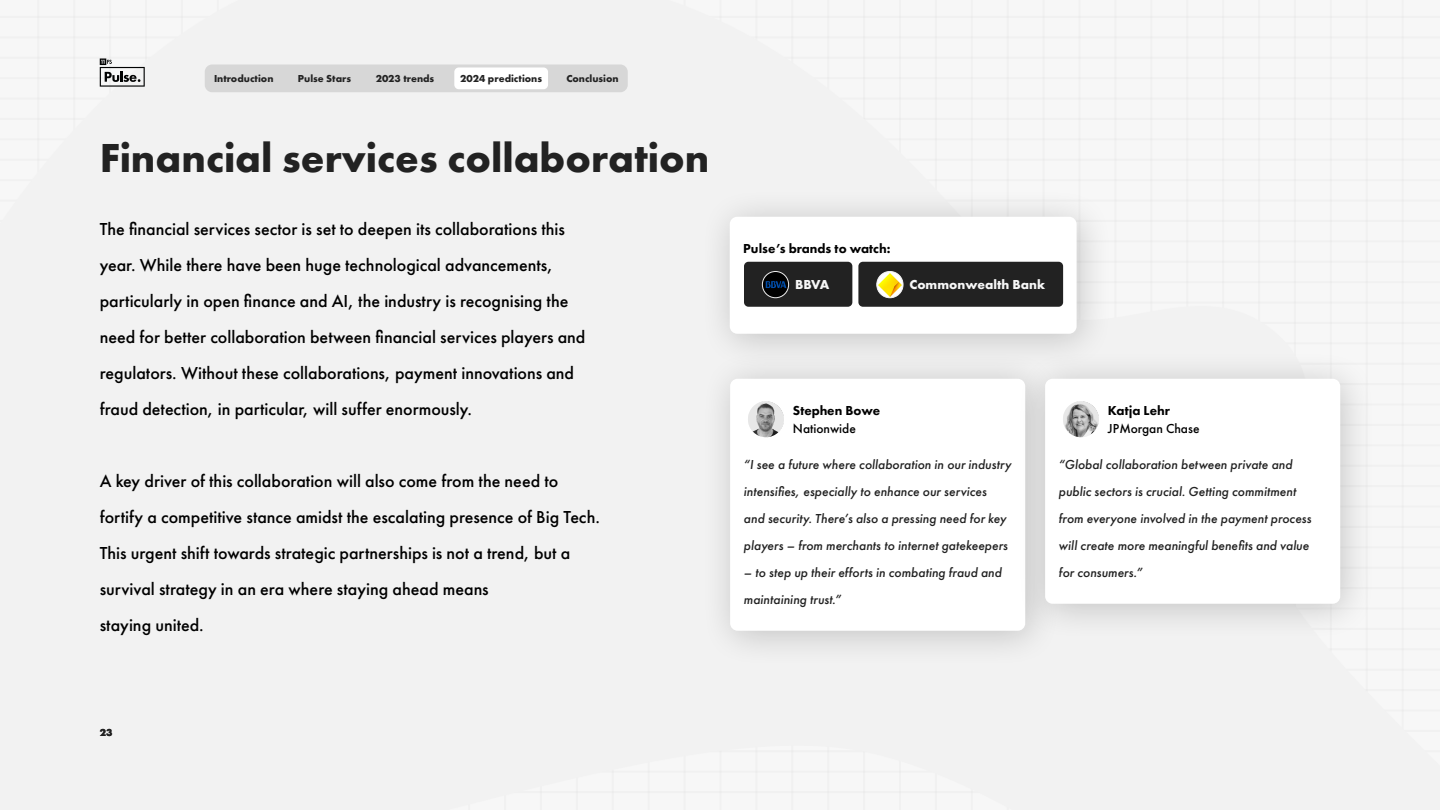
<style>
.page{position:relative;width:1440px;height:810px;background:#f7f7f7}
.page>*{position:absolute;margin:0;border:0;box-sizing:border-box;transform-origin:0 0}
.t1{font:700 42px "Futura PT";color:#222}
.t2{font:500 18px/36px "Futura PT";color:#000}
.t3{font:italic 500 13.5px/27px "Futura PT";color:#222}
.t4{font:800 13.5px "Futura PT";color:#000}
.t5{font:500 13.5px "Futura PT";color:#000}
.t6{font:700 13.5px "Futura PT";color:#f7f7f7}
.t7{font:700 10.5px "Futura PT";color:#222}
</style>
<div class="page">
<svg style="left:100px;top:59px;width:45px;height:28px"></svg>
<div style="left:208px;top:68px;width:417px;height:21px;background:#d7d7d7;border-radius:4px"></div>
<div style="left:205px;top:64px;width:423px;height:28px;border:6px solid #d7d7d7;border-radius:4px"></div>
<div style="left:208px;top:68px;width:72px;height:20px;background:#d7d7d7;border-radius:4px"></div>
<div style="left:292px;top:67px;width:65px;height:21px;background:#d7d7d7;border-radius:4px"></div>
<div style="left:368px;top:67px;width:74px;height:21px;background:#d7d7d7;border-radius:4px"></div>
<div style="left:560px;top:67px;width:65px;height:21px;background:#d7d7d7;border-radius:4px"></div>
<div style="left:454px;top:67px;width:94px;height:22px;background:#fff;border-radius:4px"></div>
<div style="left:700px;top:349px;width:363px;height:319px;background:#000;opacity:.2"></div>
<div style="left:730px;top:379px;width:295px;height:252px;background:#fff;border-radius:8px"></div>
<img style="left:748px;top:401px;width:36px;height:36px;border-radius:18px">
<div style="left:1015px;top:349px;width:363px;height:292px;background:#000;opacity:.2"></div>
<div style="left:1045px;top:379px;width:295px;height:225px;background:#fff;border-radius:8px"></div>
<img style="left:1063px;top:401px;width:36px;height:36px;border-radius:18px">
<div style="left:700px;top:187px;width:414px;height:184px;background:#000;opacity:.2"></div>
<div style="left:730px;top:217px;width:347px;height:117px;background:#fff;border-radius:8px"></div>
<div style="left:744px;top:262px;width:108px;height:45px;background:#222;border-radius:4px"></div>
<svg style="left:762px;top:272px;width:27px;height:26px"></svg>
<img style="left:764px;top:278px;width:25px;height:13px">
<div style="left:762px;top:271px;width:27px;height:27px;border:1px solid #efefef;border-radius:50%"></div>
<div style="left:858px;top:262px;width:205px;height:45px;background:#222;border-radius:4px"></div>
<img style="left:877px;top:272px;width:26px;height:26px;border-radius:13px">
<div style="left:876px;top:271px;width:27px;height:27px;border:1px solid #efefef;border-radius:50%"></div>
<p class="t7" style="left:214px;top:71px;width:61px">Introduction</p>
<p class="t7" style="left:298px;top:71px;width:55px">Pulse Stars</p>
<p class="t7" style="left:376px;top:72px;width:60px">2023 trends</p>
<p class="t7" style="left:460px;top:72px;width:83px">2024 predictions</p>
<p class="t7" style="left:566px;top:72px;width:54px">Conclusion</p>
<h1 class="t1" style="left:100px;top:131px;width:611px">Financial services collaboration</h1>
<p class="t2" style="left:100px;top:211px;width:487px">The financial services sector is set to deepen its collaborations this year. While there have been huge technological advancements, particularly in open finance and AI, the industry is recognising the need for better collaboration between financial services players and regulators. Without these collaborations, payment innovations and fraud detection, in particular, will suffer enormously.</p>
<p class="t2" style="left:100px;top:463px;width:502px">A key driver of this collaboration will also come from the need to fortify a competitive stance amidst the escalating presence of Big Tech.<br>This urgent shift towards strategic partnerships is not a trend, but a survival strategy in an era where staying ahead means<br>staying united.</p>
<p class="t4" style="left:743px;top:240px;width:149px">Pulse’s brands to watch:</p>
<p class="t6" style="left:795px;top:276px;width:36px">BBVA</p>
<p class="t6" style="left:909px;top:276px;width:137px">Commonwealth Bank</p>
<p class="t4" style="left:793px;top:402px;width:89px">Stephen Bowe</p>
<p class="t5" style="left:793px;top:420px;width:64px">Nationwide</p>
<p class="t3" style="left:744px;top:451px;width:269px">“I see a future where collaboration in our industry intensifies, especially to enhance our services<br>and security. There’s also a pressing need for key players – from merchants to internet gatekeepers</p>
<p class="t3" style="left:744px;top:559px;width:259px">– to step up their efforts in combating fraud and maintaining trust.”</p>
<p class="t4" style="left:1108px;top:402px;width:64px">Katja Lehr</p>
<p class="t5" style="left:1108px;top:420px;width:93px">JPMorgan Chase</p>
<p class="t3" style="left:1059px;top:451px;width:254px">“Global collaboration between private and public sectors is crucial. Getting commitment from everyone involved in the payment process will create more meaningful benefits and value for consumers.”</p>
<p class="t7" style="left:100px;top:726px;width:14px">23</p>
</div>
